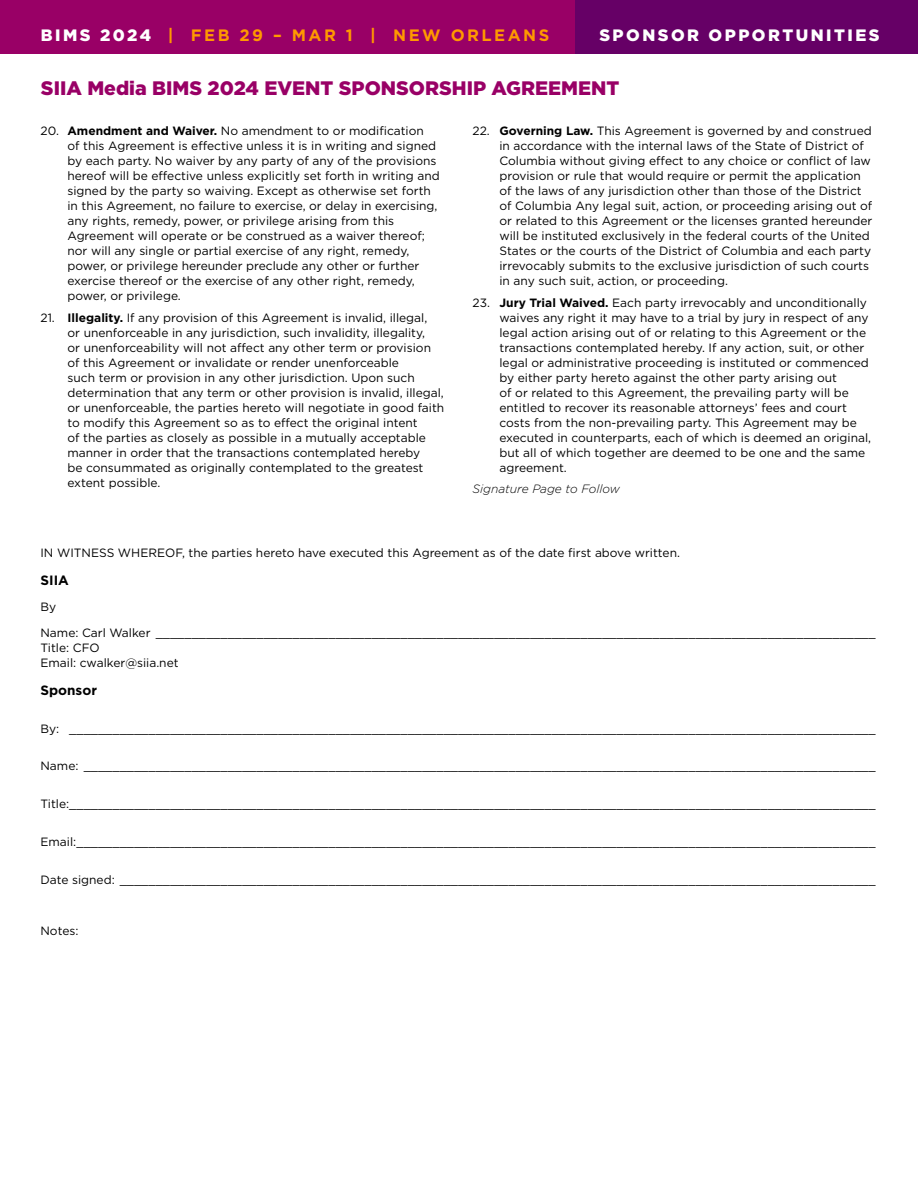
<style>
.page{position:relative;width:918px;height:1188px;background:#fff}
.page>*{position:absolute;margin:0;border:0;box-sizing:border-box;transform-origin:0 0}
.t1{font:900 19.5px "Gotham";color:#906}
.t2{font:700 16.5px "Gotham";letter-spacing:.15em;color:#f90}
.t3{font:900 16.5px "Gotham";letter-spacing:.15em;color:#fff}
.contract_no_indent{font:700 13.5px "Gotham";color:#000}
.contract{font:12px/15px "Gotham";color:#000}
.contract_no_indent-2{font:12px/15px "Gotham";color:#000}
.contract-2{font:italic 300 12px "Gotham";color:#000}
.s1{font-weight:900;color:#fff}
.s2{font-weight:700}
</style>
<div class="page">
<div style="left:0;top:0;width:612px;height:54px;background:#906"></div>
<div style="left:575px;top:0;width:343px;height:54px;background:#606"></div>
<h2 class="t2" style="left:41px;top:26px;width:510px"><span class="s1">BIMS 2024</span> | FEB 29 – MAR 1 | NEW ORLEANS</h2>
<h2 class="t3" style="left:599px;top:26px;width:282px">SPONSOR OPPORTUNITIES</h2>
<h1 class="t1" style="left:41px;top:77px;width:580px">SIIA Media BIMS 2024 EVENT SPONSORSHIP AGREEMENT</h1>
<p class="contract" style="left:68px;top:123px;width:374px;text-indent:-27px">20. <span class="s2">Amendment and Waiver.</span> No amendment to or modification<br>of this Agreement is effective unless it is in writing and signed by each party. No waiver by any party of any of the provisions hereof will be effective unless explicitly set forth in writing and signed by the party so waiving. Except as otherwise set forth in this Agreement, no failure to exercise, or delay in exercising, any rights, remedy, power, or privilege arising from this Agreement will operate or be construed as a waiver thereof; nor will any single or partial exercise of any right, remedy, power, or privilege hereunder preclude any other or further exercise thereof or the exercise of any other right, remedy, power, or privilege.</p>
<p class="contract" style="left:68px;top:310px;width:378px;text-indent:-27px">21. <span class="s2">Illegality.</span> If any provision of this Agreement is invalid, illegal,<br>or unenforceable in any jurisdiction, such invalidity, illegality,<br>or unenforceability will not affect any other term or provision of this Agreement or invalidate or render unenforceable<br>such term or provision in any other jurisdiction. Upon such determination that any term or other provision is invalid, illegal, or unenforceable, the parties hereto will negotiate in good faith to modify this Agreement so as to effect the original intent<br>of the parties as closely as possible in a mutually acceptable manner in order that the transactions contemplated hereby<br>be consummated as originally contemplated to the greatest extent possible.</p>
<p class="contract" style="left:500px;top:123px;width:375px;text-indent:-27px">22. <span class="s2">Governing Law.</span> This Agreement is governed by and construed in accordance with the internal laws of the State of District of Columbia without giving effect to any choice or conflict of law provision or rule that would require or permit the application of the laws of any jurisdiction other than those of the District of Columbia Any legal suit, action, or proceeding arising out of or related to this Agreement or the licenses granted hereunder will be instituted exclusively in the federal courts of the United States or the courts of the District of Columbia and each party irrevocably submits to the exclusive jurisdiction of such courts in any such suit, action, or proceeding.</p>
<p class="contract" style="left:500px;top:295px;width:373px;text-indent:-27px">23. <span class="s2">Jury Trial Waived.</span> Each party irrevocably and unconditionally waives any right it may have to a trial by jury in respect of any legal action arising out of or relating to this Agreement or the transactions contemplated hereby. If any action, suit, or other legal or administrative proceeding is instituted or commenced by either party hereto against the other party arising out<br>of or related to this Agreement, the prevailing party will be entitled to recover its reasonable attorneys’ fees and court costs from the non-prevailing party. This Agreement may be executed in counterparts, each of which is deemed an original, but all of which together are deemed to be one and the same agreement.</p>
<p class="contract-2" style="left:472px;top:482px;width:149px">Signature Page to Follow</p>
<p class="contract_no_indent-2" style="left:40px;top:545px;width:641px">IN WITNESS WHEREOF, the parties hereto have executed this Agreement as of the date first above written.</p>
<p class="contract_no_indent" style="left:40px;top:573px;width:30px">SIIA</p>
<p class="contract_no_indent-2" style="left:40px;top:599px;width:17px">By</p>
<p class="contract_no_indent-2" style="left:40px;top:625px;width:837px">Name: Carl Walker ____________________________________________________________________________________________________<br>Title: CFO<br>Email: cwalker@siia.net</p>
<p class="contract_no_indent" style="left:40px;top:682px;width:58px">Sponsor</p>
<p class="contract_no_indent-2" style="left:40px;top:721px;width:837px">By: ________________________________________________________________________________________________________________</p>
<p class="contract_no_indent-2" style="left:40px;top:758px;width:837px">Name: ______________________________________________________________________________________________________________</p>
<p class="contract_no_indent-2" style="left:40px;top:796px;width:837px">Title:________________________________________________________________________________________________________________</p>
<p class="contract_no_indent-2" style="left:40px;top:834px;width:837px">Email:_______________________________________________________________________________________________________________</p>
<p class="contract_no_indent-2" style="left:40px;top:872px;width:837px">Date signed: _________________________________________________________________________________________________________</p>
<p class="contract_no_indent-2" style="left:40px;top:923px;width:40px">Notes:</p>
</div>
